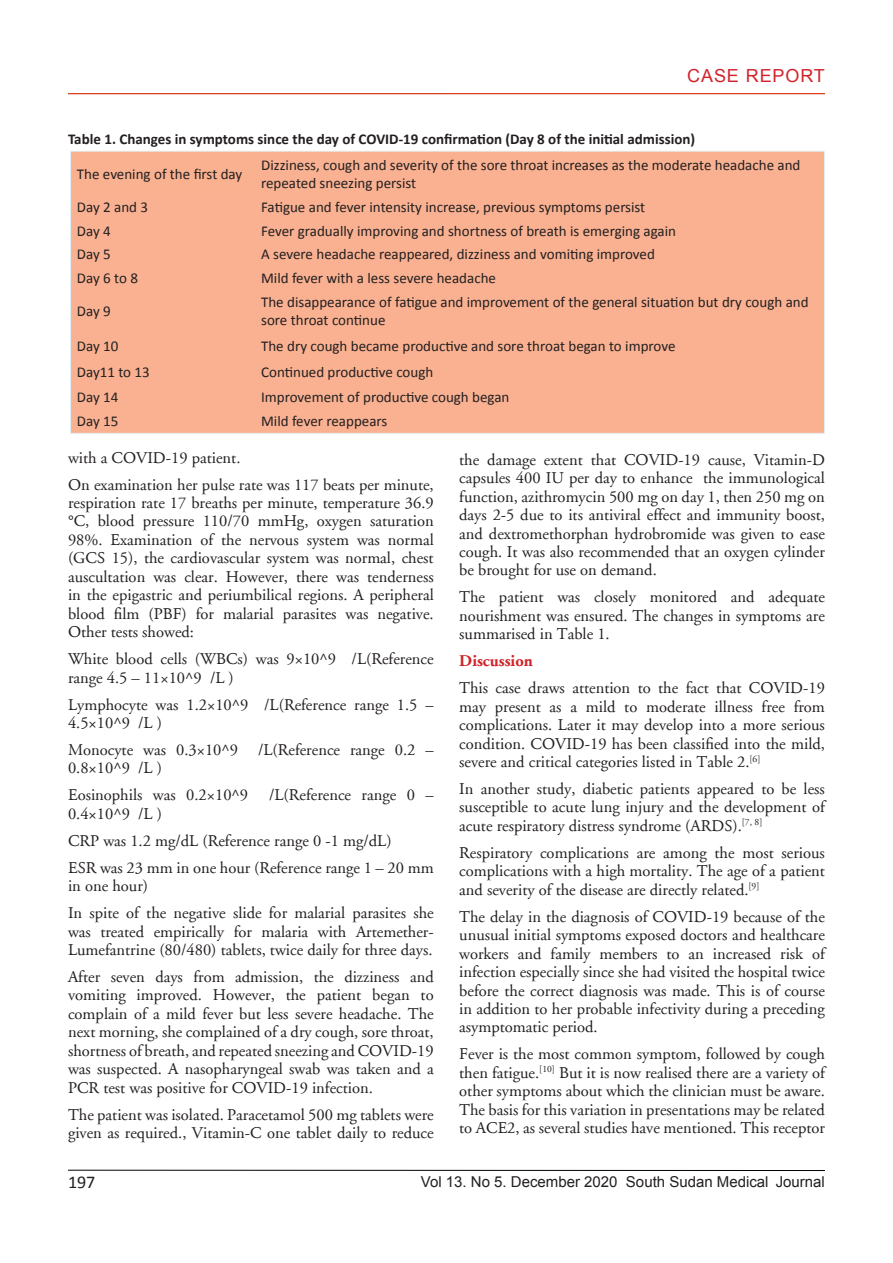
<style>
.page{position:relative;width:893px;height:1263px;background:#fff}
.page>*{position:absolute;margin:0;border:0;box-sizing:border-box;transform-origin:0 0}
.Sidebar{font:18px "Arial";letter-spacing:.05em;color:#d1232a}
.t1{font:18px "Calibri";color:#231f20}
.t2{font:16.5px/18.5px "Adobe Garamond";color:#231f20;text-align:justify}
.t3{font:700 16.5px "Adobe Garamond";color:#d1232a}
.t4{font:15px/18px "Calibri";color:#231f20}
.t5{font:700 15px "Calibri";color:#231f20}
.t6{font:15px "Arial";color:#231f20}
</style>
<div class="page">
<hr style="left:68px;top:1170px;width:757px;height:1px;background:#000">
<hr style="left:68px;top:93px;width:757px;height:1px;background:#d42a00">
<div style="left:71px;top:153px;width:184px;height:41px;background:#f9b190"></div>
<div style="left:255px;top:153px;width:564px;height:41px;background:#f9b191"></div>
<div style="left:72px;top:194px;width:747px;height:238px;background:#f9b191"></div>
<p class="Sidebar" style="left:687px;top:64px;width:139px">CASE REPORT</p>
<p class="t5" style="left:68px;top:130px;width:629px">Table 1. Changes in symptoms since the day of COVID-19 confirmation (Day 8 of the initial admission)</p>
<p class="t4" style="left:77px;top:165px;width:167px">The evening of the first day</p>
<p class="t4" style="left:261px;top:156px;width:541px">Dizziness, cough and severity of the sore throat increases as the moderate headache and repeated sneezing persist</p>
<p class="t4" style="left:77px;top:197px;width:73px">Day 2 and 3</p>
<p class="t4" style="left:261px;top:197px;width:386px">Fatigue and fever intensity increase, previous symptoms persist</p>
<p class="t4" style="left:77px;top:221px;width:35px">Day 4</p>
<p class="t4" style="left:261px;top:221px;width:416px">Fever gradually improving and shortness of breath is emerging again</p>
<p class="t4" style="left:77px;top:245px;width:35px">Day 5</p>
<p class="t4" style="left:261px;top:245px;width:395px">A severe headache reappeared, dizziness and vomiting improved</p>
<p class="t4" style="left:77px;top:269px;width:63px">Day 6 to 8</p>
<p class="t4" style="left:261px;top:269px;width:236px">Mild fever with a less severe headache</p>
<p class="t4" style="left:77px;top:302px;width:35px">Day 9</p>
<p class="t4" style="left:261px;top:293px;width:549px">The disappearance of fatigue and improvement of the general situation but dry cough and sore throat continue</p>
<p class="t4" style="left:77px;top:336px;width:43px">Day 10</p>
<p class="t4" style="left:261px;top:336px;width:416px">The dry cough became productive and sore throat began to improve</p>
<p class="t4" style="left:77px;top:362px;width:74px">Day11 to 13</p>
<p class="t4" style="left:261px;top:362px;width:174px">Continued productive cough</p>
<p class="t4" style="left:77px;top:387px;width:43px">Day 14</p>
<p class="t4" style="left:261px;top:387px;width:250px">Improvement of productive cough began</p>
<p class="t4" style="left:77px;top:412px;width:43px">Day 15</p>
<p class="t4" style="left:261px;top:412px;width:128px">Mild fever reappears</p>
<p class="t2" style="left:68px;top:448px;width:174px">with a COVID-19 patient.</p>
<p class="t2" style="left:68px;top:475px;width:367px">On examination her pulse rate was 117 beats per minute, respiration rate 17 breaths per minute, temperature 36.9 °C, blood pressure 110/70 mmHg, oxygen saturation 98%. Examination of the nervous system was normal (GCS 15), the cardiovascular system was normal, chest auscultation was clear. However, there was tenderness in the epigastric and periumbilical regions. A peripheral blood film (PBF) for malarial parasites was negative.<br>Other tests showed:</p>
<p class="t2" style="left:68px;top:650px;width:367px">White blood cells (WBCs) was 9×10^9 /L(Reference range 4.5 – 11×10^9 /L )</p>
<p class="t2" style="left:68px;top:695px;width:367px">Lymphocyte was 1.2×10^9 /L(Reference range 1.5 –<br>4.5×10^9 /L )</p>
<p class="t2" style="left:68px;top:741px;width:367px">Monocyte was 0.3×10^9 /L(Reference range 0.2 –<br>0.8×10^9 /L )</p>
<p class="t2" style="left:68px;top:786px;width:182px">Eosinophils was 0.2×10^9</p>
<p class="t2" style="left:269px;top:786px;width:166px">/L(Reference range 0 –</p>
<p class="t2" style="left:68px;top:805px;width:96px">0.4×10^9 /L )</p>
<p class="t2" style="left:68px;top:832px;width:325px">CRP was 1.2 mg/dL (Reference range 0 -1 mg/dL)</p>
<p class="t2" style="left:68px;top:859px;width:367px">ESR was 23 mm in one hour (Reference range 1 – 20 mm in one hour)</p>
<p class="t2" style="left:68px;top:904px;width:367px">In spite of the negative slide for malarial parasites she was treated empirically for malaria with Artemether-Lumefantrine (80/480) tablets, twice daily for three days.</p>
<p class="t2" style="left:68px;top:968px;width:367px">After seven days from admission, the dizziness and vomiting improved. However, the patient began to complain of a mild fever but less severe headache. The next morning, she complained of a dry cough, sore throat, shortness of breath, and repeated sneezing and COVID-19 was suspected. A nasopharyngeal swab was taken and a PCR test was positive for COVID-19 infection.</p>
<p class="t2" style="left:68px;top:1105px;width:367px">The patient was isolated. Paracetamol 500 mg tablets were given as required., Vitamin-C one tablet daily to reduce</p>
<p class="t2" style="left:459px;top:451px;width:367px">the damage extent that COVID-19 cause, Vitamin-D capsules 400 IU per day to enhance the immunological function, azithromycin 500 mg on day 1, then 250 mg on days 2-5 due to its antiviral effect and immunity boost, and dextromethorphan hydrobromide was given to ease cough. It was also recommended that an oxygen cylinder be brought for use on demand.</p>
<p class="t2" style="left:459px;top:588px;width:367px">The patient was closely monitored and adequate nourishment was ensured. The changes in symptoms are summarised in Table 1.</p>
<p class="t3" style="left:459px;top:652px;width:75px">Discussion</p>
<p class="t2" style="left:459px;top:679px;width:367px">This case draws attention to the fact that COVID-19 may present as a mild to moderate illness free from complications. Later it may develop into a more serious condition. COVID-19 has been classified into the mild, severe and critical categories listed in Table 2.<sup>[6]</sup></p>
<p class="t2" style="left:459px;top:780px;width:367px">In another study, diabetic patients appeared to be less susceptible to acute lung injury and the development of acute respiratory distress syndrome (ARDS).<sup>[7,</sup> <sup>8]</sup></p>
<p class="t2" style="left:459px;top:844px;width:367px">Respiratory complications are among the most serious complications with a high mortality. The age of a patient and severity of the disease are directly related.<sup>[9]</sup></p>
<p class="t2" style="left:459px;top:908px;width:367px">The delay in the diagnosis of COVID-19 because of the unusual initial symptoms exposed doctors and healthcare workers and family members to an increased risk of infection especially since she had visited the hospital twice before the correct diagnosis was made. This is of course in addition to her probable infectivity during a preceding asymptomatic period.</p>
<p class="t2" style="left:459px;top:1045px;width:367px">Fever is the most common symptom, followed by cough then fatigue.<sup>[10]</sup> But it is now realised there are a variety of other symptoms about which the clinician must be aware.<br>The basis for this variation in presentations may be related to ACE2, as several studies have mentioned. This receptor</p>
<p class="t1" style="left:68px;top:1171px;width:29px">197</p>
<p class="t6" style="left:421px;top:1172px;width:406px">Vol 13. No 5. December 2020 South Sudan Medical Journal</p>
</div>
